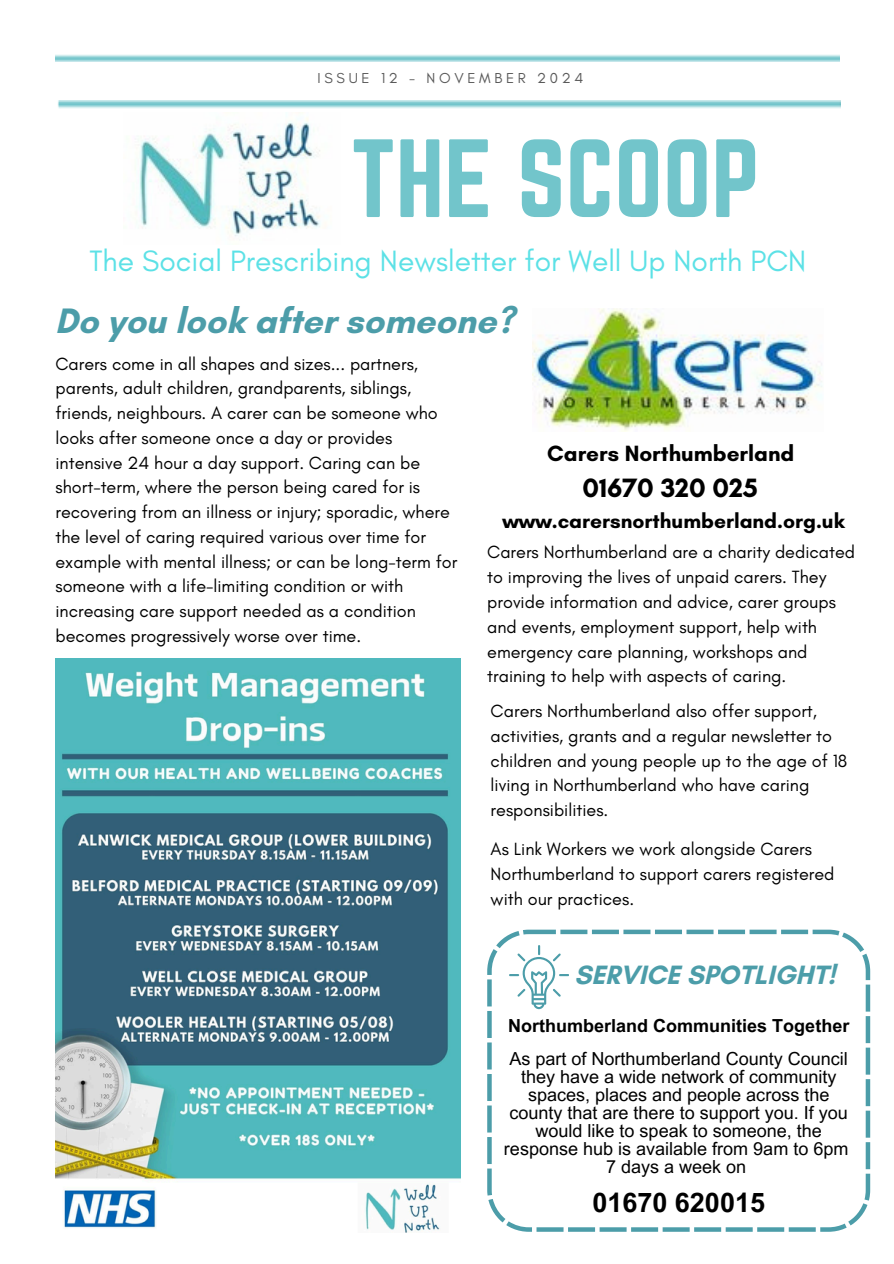
<style>
.page{position:relative;width:894px;height:1264px;background:#fff}
.page>*{position:absolute;margin:0;border:0;box-sizing:border-box;transform-origin:0 0}
.t1{font:97.05px "Norwester";color:#72c5cb}
.t2{font:700 36px "Glacial Indifference";color:#4c9da9}
.t3{font:30px "Glacial Indifference";color:#5ce1e6}
.t4{font:700 27px "Glacial Indifference";color:#4c9da9}
.t5{font:700 27px "Arial MT Pro";color:#000}
.t6{font:700 27px "Glacial Indifference";color:#000}
.t7{font:700 22.5px "Glacial Indifference";color:#000}
.t8{font:700 21px "Glacial Indifference";color:#000}
.t9{font:18px/24.8px "Glacial Indifference";color:#000}
.t10{font:18px/18px "Arial MT Pro";color:#000;text-align:center}
.t11{font:700 18px "Arial MT Pro";color:#000}
.t12{font:14.7px "Glacial Indifference";letter-spacing:.25em;color:#595959}
</style>
<div class="page">
<img style="left:135px;top:118px;width:186px;height:118px">
<svg style="left:487px;top:929px;width:382px;height:302px"></svg>
<svg style="left:509px;top:945px;width:59px;height:64px"></svg>
<img style="left:532px;top:309px;width:290px;height:122px">
<img style="left:55px;top:658px;width:405px;height:574px">
<h2 class="t12" style="left:317px;top:69px;width:267px">ISSUE 12 - NOVEMBER 2024</h2>
<p class="t1" style="left:351px;top:120px;width:410px">THE SCOOP</p>
<p class="t3" style="left:89px;top:243px;width:718px">The Social Prescribing Newsletter for Well Up North PCN</p>
<p class="t2" style="left:55px;top:299px;width:460px">Do you look after someone?</p>
<p class="t9" style="left:55px;top:351px;width:403px">Carers come in all shapes and sizes... partners, parents, adult children, grandparents, siblings, friends, neighbours. A carer can be someone who looks after someone once a day or provides intensive 24 hour a day support. Caring can be short-term, where the person being cared for is recovering from an illness or injury; sporadic, where the level of caring required various over time for example with mental illness; or can be long-term for someone with a life-limiting condition or with increasing care support needed as a condition becomes progressively worse over time.</p>
<h3 class="t7" style="left:547px;top:439px;width:249px">Carers Northumberland</h3>
<h3 class="t6" style="left:582px;top:471px;width:177px">01670 320 025</h3>
<h3 class="t8" style="left:502px;top:507px;width:344px">www.carersnorthumberland.org.uk</h3>
<p class="t9" style="left:487px;top:540px;width:369px">Carers Northumberland are a charity dedicated to improving the lives of unpaid carers. They provide information and advice, carer groups and events, employment support, help with emergency care planning, workshops and training to help with aspects of caring.</p>
<p class="t9" style="left:490px;top:698px;width:358px">Carers Northumberland also offer support, activities, grants and a regular newsletter to children and young people up to the age of 18 living in Northumberland who have caring responsibilities.</p>
<p class="t9" style="left:490px;top:836px;width:345px">As Link Workers we work alongside Carers<br>Northumberland to support carers registered with our practices.</p>
<h5 class="t4" style="left:574px;top:958px;width:262px">SERVICE SPOTLIGHT!</h5>
<h6 class="t11" style="left:508px;top:1019px;width:343px">Northumberland Communities Together</h6>
<p class="t10" style="left:504px;top:1051px;width:346px">As part of Northumberland County Council they have a wide network of community spaces, places and people across the county that are there to support you. If you would like to speak to someone, the response hub is available from 9am to 6pm</p>
<p class="t10" style="left:606px;top:1159px;width:142px">7 days a week on</p>
<p class="t5" style="left:592px;top:1192px;width:174px">01670 620015</p>
</div>
